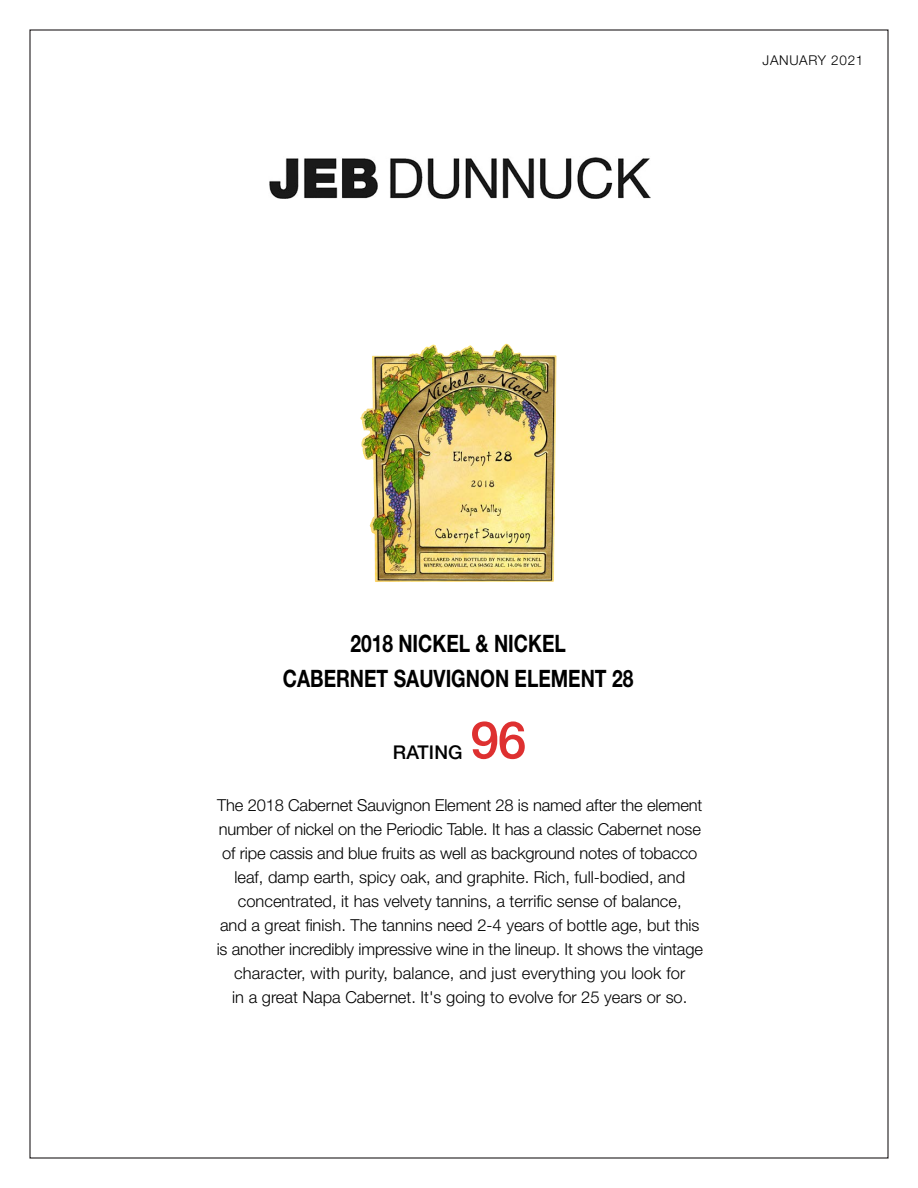
<style>
.page{position:relative;width:918px;height:1188px;background:#fff}
.page>*{position:absolute;margin:0;border:0;box-sizing:border-box;transform-origin:0 0}
.t1{font:500 51.75px "Helvetica Neue LT Std";color:#de3030}
.t2{font:700 24px/34.5px "Helvetica Neue LT Std";color:#000;text-align:center;scale:.8 1}
.t3{font:500 18.9px "Helvetica Neue LT Std";letter-spacing:.01em;color:#000}
.t4{font:300 16.5px/24px "Helvetica Neue LT Std";color:#000;text-align:center}
.t5{font:300 13.5px "Helvetica Neue LT Std";letter-spacing:.05em;color:#000}
</style>
<div class="page">
<img style="left:360px;top:344px;width:197px;height:238px">
<img style="left:269px;top:157px;width:381px;height:42px">
<p class="t5" style="left:763px;top:52px;width:102px">JANUARY 2021</p>
<h2 class="t2" style="left:283px;top:626px;width:440px">2018 NICKEL &amp; NICKEL<br>CABERNET SAUVIGNON ELEMENT 28</h2>
<p class="t3" style="left:393px;top:741px;width:71px">RATING</p>
<h1 class="t1" style="left:470px;top:709px;width:58px">96</h1>
<p class="t4" style="left:217px;top:793px;width:488px">The 2018 Cabernet Sauvignon Element 28 is named after the element number of nickel on the Periodic Table. It has a classic Cabernet nose of ripe cassis and blue fruits as well as background notes of tobacco leaf, damp earth, spicy oak, and graphite. Rich, full-bodied, and concentrated, it has velvety tannins, a terrific sense of balance,<br>and a great finish. The tannins need 2-4 years of bottle age, but this is another incredibly impressive wine in the lineup. It shows the vintage character, with purity, balance, and just everything you look for<br>in a great Napa Cabernet. It's going to evolve for 25 years or so.</p>
</div>
